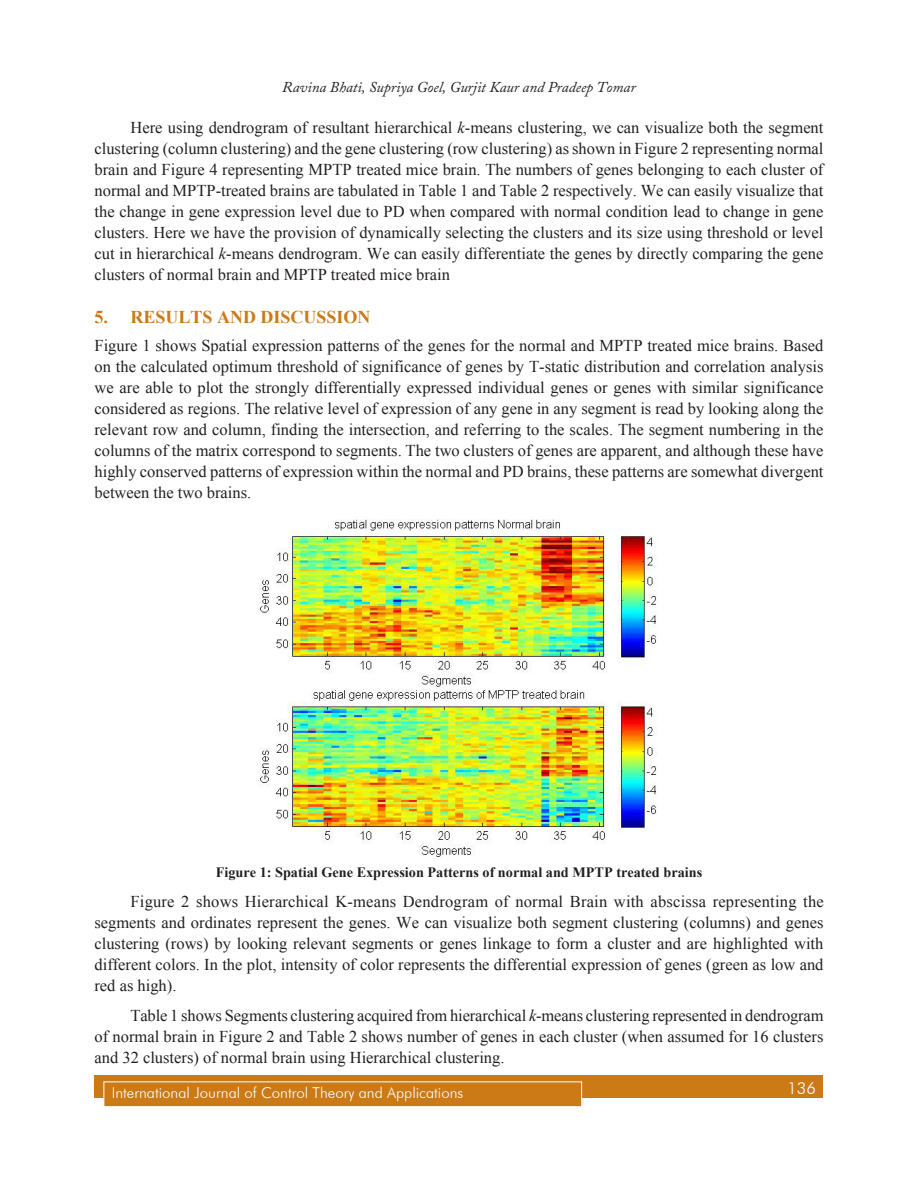
<style>
.page{position:relative;width:918px;height:1188px;background:#fff}
.page>*{position:absolute;margin:0;border:0;box-sizing:border-box;transform-origin:0 0}
.Subhead_1{font:700 18px "Times New Roman";color:#cb7a16}
.Body_text{font:16.5px/21px "Times New Roman";color:#231f20;text-align:justify}
.t1{font:300 16.5px "Futura BT";color:#fff}
.t2{font:300 15px "Futura BT";color:#fff}
.t3{font:italic 15px "Adobe Caslon Pro";color:#231f20}
.t4{font:700 14.25px "Times New Roman";color:#231f20}
.s1{font-style:italic}
</style>
<div class="page">
<div style="left:94px;top:1076px;width:730px;height:22px;background:#cb7a16"></div>
<div style="left:104px;top:1082px;width:478px;height:25px;background:#cb7a16"></div>
<div style="left:104px;top:1082px;width:478px;height:25px;border:1px solid #fff"></div>
<img style="left:260px;top:519px;width:397px;height:338px">
<p class="t3" style="left:282px;top:78px;width:355px">Ravina Bhati, Supriya Goel, Gurjit Kaur and Pradeep Tomar</p>
<p class="Body_text" style="left:94px;top:117px;width:731px;text-indent:36px">Here using dendrogram of resultant hierarchical <span class="s1">k</span>-means clustering, we can visualize both the segment clustering (column clustering) and the gene clustering (row clustering) as shown in Figure 2 representing normal brain and Figure 4 representing MPTP treated mice brain. The numbers of genes belonging to each cluster of normal and MPTP-treated brains are tabulated in Table 1 and Table 2 respectively. We can easily visualize that the change in gene expression level due to PD when compared with normal condition lead to change in gene clusters. Here we have the provision of dynamically selecting the clusters and its size using threshold or level cut in hierarchical <span class="s1">k</span>-means dendrogram. We can easily differentiate the genes by directly comparing the gene clusters of normal brain and MPTP treated mice brain</p>
<p class="Subhead_1" style="left:94px;top:304px;width:278px">5. Results and Discussion</p>
<p class="Body_text" style="left:94px;top:335px;width:731px">Figure 1 shows Spatial expression patterns of the genes for the normal and MPTP treated mice brains. Based on the calculated optimum threshold of significance of genes by T-static distribution and correlation analysis we are able to plot the strongly differentially expressed individual genes or genes with similar significance considered as regions. The relative level of expression of any gene in any segment is read by looking along the relevant row and column, finding the intersection, and referring to the scales. The segment numbering in the columns of the matrix correspond to segments. The two clusters of genes are apparent, and although these have highly conserved patterns of expression within the normal and PD brains, these patterns are somewhat divergent between the two brains.</p>
<p class="t4" style="left:216px;top:862px;width:488px">Figure 1: Spatial Gene Expression Patterns of normal and MPTP treated brains</p>
<p class="Body_text" style="left:94px;top:891px;width:731px;text-indent:36px">Figure 2 shows Hierarchical K-means Dendrogram of normal Brain with abscissa representing the segments and ordinates represent the genes. We can visualize both segment clustering (columns) and genes clustering (rows) by looking relevant segments or genes linkage to form a cluster and are highlighted with different colors. In the plot, intensity of color represents the differential expression of genes (green as low and red as high).</p>
<p class="Body_text" style="left:94px;top:1005px;width:731px;text-indent:36px">Table 1 shows Segments clustering acquired from hierarchical <span class="s1">k</span>-means clustering represented in dendrogram of normal brain in Figure 2 and Table 2 shows number of genes in each cluster (when assumed for 16 clusters and 32 clusters) of normal brain using Hierarchical clustering.</p>
<p class="t2" style="left:112px;top:1084px;width:353px">International Journal of Control Theory and Applications</p>
<p class="t1" style="left:787px;top:1078px;width:30px">136</p>
</div>
